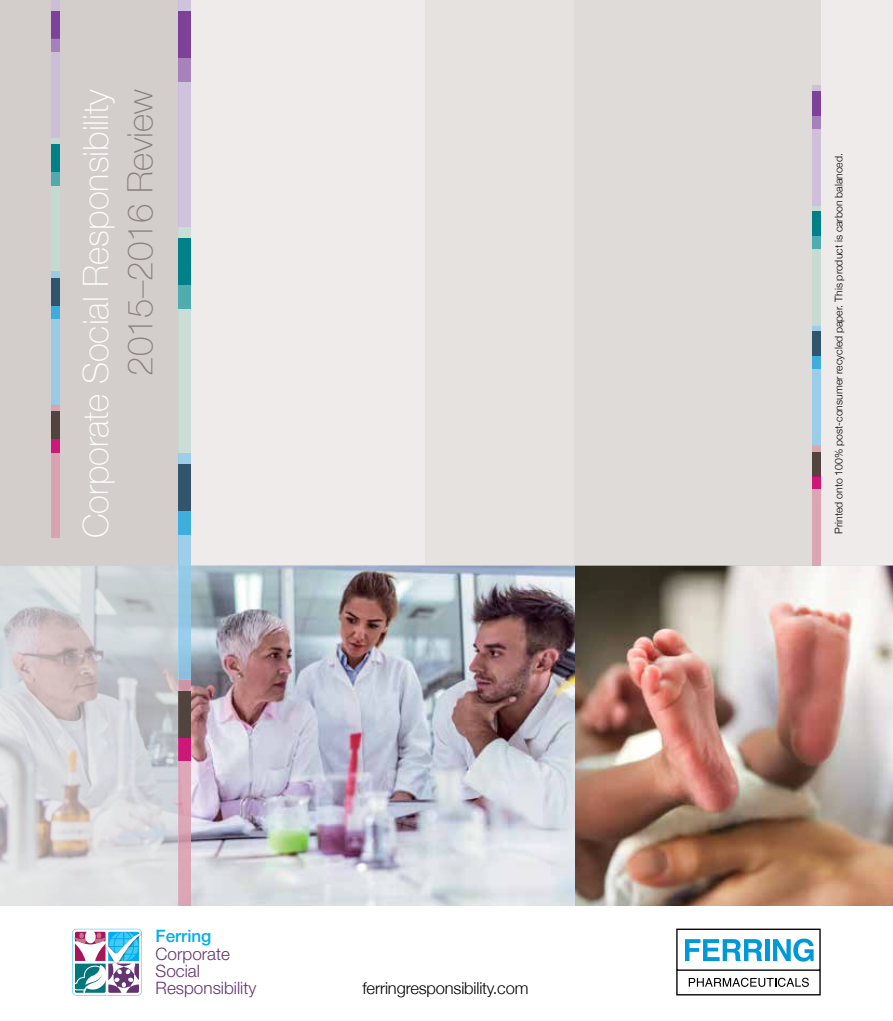
<style>
.page{position:relative;width:893px;height:1021px;background:#fff}
.page>*{position:absolute;margin:0;border:0;box-sizing:border-box;transform-origin:0 0}
.t1{font:100 34.8px "Helvetica Neue";color:#fff}
.t2{font:100 34.8px "Helvetica Neue";color:#8b807b}
.t3{font:300 17.1px/17.4px "Helvetica Neue";color:#653371}
.t4{font:500 17.1px "Helvetica Neue";color:#00aeef}
.t5{font:300 16.5px "Helvetica Neue";letter-spacing:-.01em;color:#000}
.t6{font:300 10.5px "Helvetica Neue";color:#000}
</style>
<div class="page">
<img style="left:574px;top:566px;width:319px;height:340px">
<img style="left:191px;top:566px;width:383px;height:340px">
<div style="left:0;top:0;width:893px;height:566px;background:#eeebea"></div>
<div style="left:0;top:0;width:179px;height:566px;background:#d3cecb"></div>
<div style="left:574px;top:0;width:247px;height:566px;background:#dfdbd9"></div>
<div style="left:425px;top:0;width:149px;height:566px;background:#e6e2e0"></div>
<svg style="left:676px;top:928px;width:145px;height:67px"></svg>
<svg style="left:72px;top:928px;width:70px;height:67px"></svg>
<svg style="left:179px;top:679px;width:12px;height:227px;background:#d9a4b4"></svg>
<div style="left:179px;top:691px;width:12px;height:46px;background:#51443f"></div>
<div style="left:179px;top:737px;width:12px;height:24px;background:#cc1977"></div>
<div style="left:179px;top:453px;width:12px;height:226px;background:#8fcbec"></div>
<div style="left:179px;top:511px;width:12px;height:23px;background:#3eaedf"></div>
<div style="left:179px;top:464px;width:12px;height:47px;background:#31556d"></div>
<div style="left:179px;top:226px;width:12px;height:227px;background:#c4dbd3"></div>
<div style="left:179px;top:238px;width:12px;height:46px;background:#008188"></div>
<div style="left:179px;top:285px;width:12px;height:23px;background:#50adaf"></div>
<div style="left:179px;top:0;width:12px;height:226px;background:#d0c3de"></div>
<div style="left:179px;top:12px;width:12px;height:46px;background:#7d4199"></div>
<div style="left:179px;top:58px;width:12px;height:23px;background:#a684bb"></div>
<div style="left:812px;top:445px;width:9px;height:121px;background:#dba5b4"></div>
<div style="left:812px;top:452px;width:9px;height:24px;background:#51443f"></div>
<div style="left:812px;top:476px;width:9px;height:13px;background:#cc1977"></div>
<div style="left:812px;top:325px;width:9px;height:120px;background:#9bcde9"></div>
<div style="left:812px;top:356px;width:9px;height:12px;background:#3eadde"></div>
<div style="left:812px;top:331px;width:9px;height:25px;background:#31556d"></div>
<div style="left:812px;top:205px;width:9px;height:120px;background:#c4dbd3"></div>
<div style="left:812px;top:211px;width:9px;height:25px;background:#008188"></div>
<div style="left:812px;top:236px;width:9px;height:13px;background:#50acae"></div>
<div style="left:812px;top:85px;width:9px;height:120px;background:#cbbcdc"></div>
<div style="left:812px;top:91px;width:9px;height:25px;background:#7d4199"></div>
<div style="left:812px;top:116px;width:9px;height:12px;background:#a582ba"></div>
<div style="left:51px;top:404px;width:9px;height:134px;background:#d9a3b2"></div>
<div style="left:51px;top:411px;width:9px;height:28px;background:#51443f"></div>
<div style="left:51px;top:439px;width:9px;height:13px;background:#cc1876"></div>
<div style="left:51px;top:271px;width:9px;height:133px;background:#99cbe6"></div>
<div style="left:51px;top:305px;width:9px;height:14px;background:#3daddd"></div>
<div style="left:51px;top:278px;width:9px;height:27px;background:#31556d"></div>
<div style="left:51px;top:138px;width:9px;height:133px;background:#c4dbd3"></div>
<div style="left:51px;top:144px;width:9px;height:28px;background:#008188"></div>
<div style="left:51px;top:172px;width:9px;height:14px;background:#4fabad"></div>
<div style="left:51px;top:0;width:9px;height:138px;background:#cbbcdc"></div>
<div style="left:51px;top:11px;width:9px;height:27px;background:#7d4199"></div>
<div style="left:51px;top:38px;width:9px;height:14px;background:#a482b9"></div>
<svg style="left:0;top:566px;width:179px;height:340px;background:#d2d2d4"></svg>
<h1 class="t1" style="left:69px;top:538px;width:451px;rotate:-90deg">Corporate Social Responsibility</h1>
<h1 class="t2" style="left:114px;top:376px;width:288px;rotate:-90deg">2015–2016 Review</h1>
<h2 class="t4" style="left:156px;top:925px;width:57px">Ferring</h2>
<h2 class="t3" style="left:156px;top:944px;width:102px">Corporate<br>Social<br>Responsibility</h2>
<h3 class="t5" style="left:362px;top:975px;width:167px">ferringresponsibility.com</h3>
<p class="t6" style="left:830px;top:534px;width:382px;rotate:-90deg">Printed onto 100% post-consumer recycled paper. This product is carbon balanced.</p>
</div>
